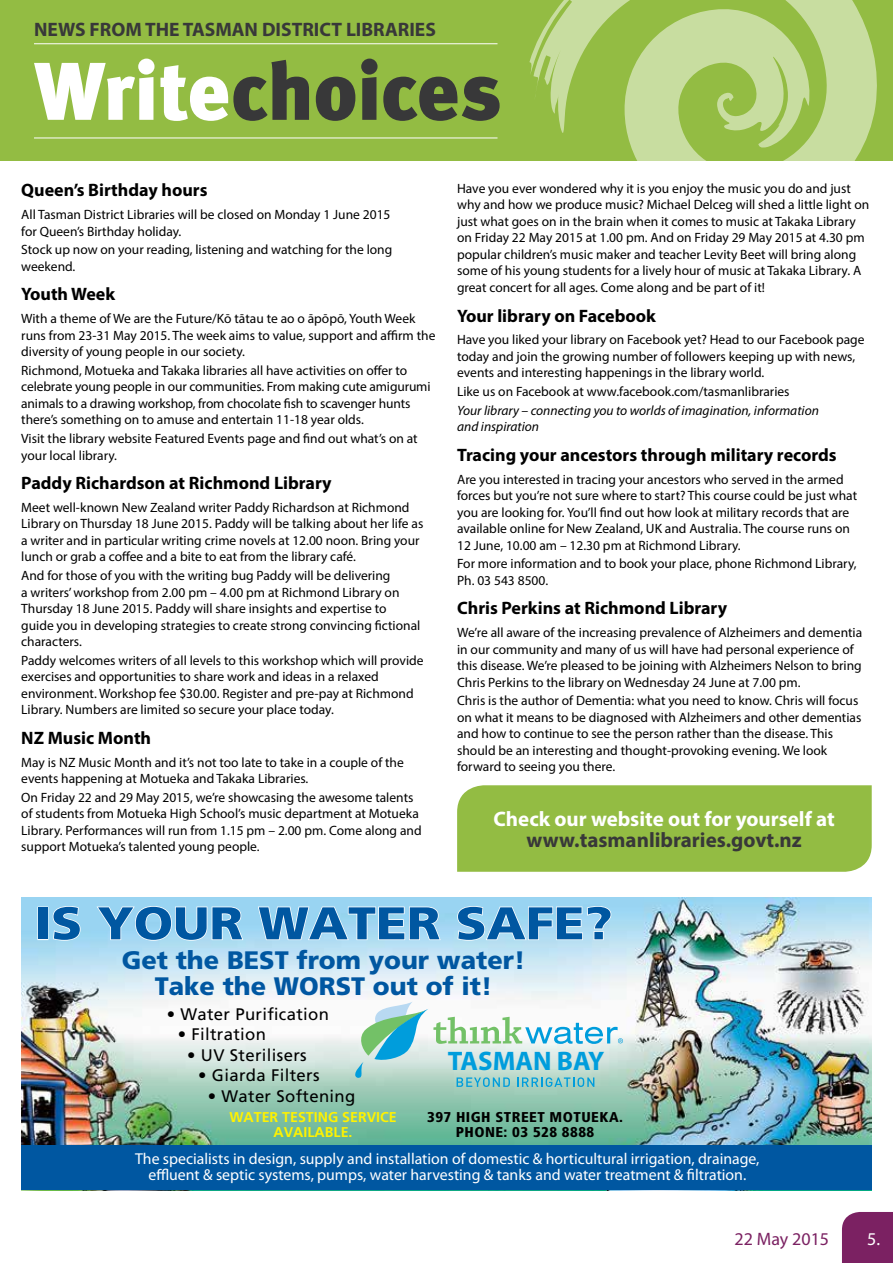
<style>
.page{position:relative;width:893px;height:1263px;background:#fff}
.page>*{position:absolute;margin:0;border:0;box-sizing:border-box;transform-origin:0 0}
.t1{font:900 81.6px "Meta Plus";color:#383839}
.t2{font:900 45.75px "Frutiger";color:#0057a1;scale:1.1 1}
.t3{font:700 26.85px "Myriad";color:#009ddc}
.t4{font:900 25.2px/26.1px "Frutiger";color:#0057a1;text-align:center}
.t5{font:700 21px "Myriad Pro";color:#fff}
.t6{font:700 21px "Myriad Pro";color:#383839}
.t7{font:700 19.5px "Myriad Pro";color:#383839}
.t8{font:700 18px "Myriad Pro";color:#000}
.t9{font:18px "Myriad Pro";color:#7b2162}
.t10{font:18px "Myriad Pro";color:#fff}
.t11{font:16.8px "Frutiger";letter-spacing:.02em;color:#000}
.t12{font:15.75px/15.8px "Myriad Pro";color:#fff;text-align:center}
.t13{font:900 condensed 14.25px/15px "Frutiger";letter-spacing:.03em;color:#000;text-align:center;scale:1.05 1}
.t14{font:700 14.25px/15px "Frutiger";color:#fff200;text-align:center}
.t15{font:13.5px/16.5px "Myriad Pro";color:#000}
.t16{font:italic 13.5px/16.5px "Myriad Pro";color:#000}
.s1{color:#fff}
</style>
<div class="page">
<div style="left:842px;top:1212px;width:51px;height:51px;background:#7b2162"></div>
<img style="left:21px;top:897px;width:850px;height:248px">
<div style="left:21px;top:1145px;width:851px;height:45px;background:#0057a1"></div>
<svg style="left:37px;top:905px;width:575px;height:36px;background:#b1def4"></svg>
<svg style="left:350px;top:1002px;width:273px;height:85px"></svg>
<div style="left:0;top:0;width:893px;height:160px;background:#93bc43"></div>
<hr style="left:34px;top:138px;width:463px;height:1px;background:#fff">
<hr style="left:34px;top:43px;width:463px;height:1px;background:#fff">
<svg style="left:529px;top:0;width:352px;height:161px;fill:#c8dda0"></svg>
<div style="left:457px;top:785px;width:415px;height:87px;background:#93bc43"></div>
<h3 class="t7" style="left:34px;top:17px;width:403px">NEWS FROM THE TASMAN DISTRICT LIBRARIES</h3>
<h1 class="t1" style="left:34px;top:44px;width:468px"><span class="s1">Write</span>choices</h1>
<h3 class="t8" style="left:21px;top:179px;width:188px">Queen’s Birthday hours</h3>
<p class="t15" style="left:21px;top:206px;width:371px">All Tasman District Libraries will be closed on Monday 1 June 2015 for Queen’s Birthday holiday.</p>
<p class="t15" style="left:21px;top:241px;width:373px">Stock up now on your reading, listening and watching for the long weekend.</p>
<h3 class="t8" style="left:21px;top:283px;width:95px">Youth Week</h3>
<p class="t15" style="left:21px;top:310px;width:416px">With a theme of We are the Future/Kō tātau te ao o āpōpō, Youth Week runs from 23-31 May 2015. The week aims to value, support and affirm the diversity of young people in our society.</p>
<p class="t15" style="left:21px;top:362px;width:411px">Richmond, Motueka and Takaka libraries all have activities on offer to celebrate young people in our communities. From making cute amigurumi animals to a drawing workshop, from chocolate fish to scavenger hunts there’s something on to amuse and entertain 11-18 year olds.</p>
<p class="t15" style="left:21px;top:430px;width:398px">Visit the library website Featured Events page and find out what’s on at your local library.</p>
<h3 class="t8" style="left:21px;top:471px;width:312px">Paddy Richardson at Richmond Library</h3>
<p class="t15" style="left:21px;top:499px;width:404px">Meet well-known New Zealand writer Paddy Richardson at Richmond Library on Thursday 18 June 2015. Paddy will be talking about her life as a writer and in particular writing crime novels at 12.00 noon. Bring your lunch or grab a coffee and a bite to eat from the library café.</p>
<p class="t15" style="left:21px;top:567px;width:401px">And for those of you with the writing bug Paddy will be delivering<br>a writers’ workshop from 2.00 pm – 4.00 pm at Richmond Library on Thursday 18 June 2015. Paddy will share insights and expertise to guide you in developing strategies to create strong convincing fictional characters.</p>
<p class="t15" style="left:21px;top:652px;width:404px">Paddy welcomes writers of all levels to this workshop which will provide exercises and opportunities to share work and ideas in a relaxed environment. Workshop fee $30.00. Register and pre-pay at Richmond Library. Numbers are limited so secure your place today.</p>
<h3 class="t8" style="left:21px;top:726px;width:131px">NZ Music Month</h3>
<p class="t15" style="left:21px;top:754px;width:384px">May is NZ Music Month and it’s not too late to take in a couple of the events happening at Motueka and Takaka Libraries.</p>
<p class="t15" style="left:21px;top:789px;width:402px">On Friday 22 and 29 May 2015, we’re showcasing the awesome talents of students from Motueka High School’s music department at Motueka Library. Performances will run from 1.15 pm – 2.00 pm. Come along and support Motueka’s talented young people.</p>
<p class="t15" style="left:457px;top:180px;width:414px">Have you ever wondered why it is you enjoy the music you do and just why and how we produce music? Michael Delceg will shed a little light on just what goes on in the brain when it comes to music at Takaka Library on Friday 22 May 2015 at 1.00 pm. And on Friday 29 May 2015 at 4.30 pm popular children’s music maker and teacher Levity Beet will bring along some of his young students for a lively hour of music at Takaka Library. A great concert for all ages. Come along and be part of it!</p>
<h3 class="t8" style="left:457px;top:304px;width:200px">Your library on Facebook</h3>
<p class="t15" style="left:457px;top:331px;width:409px">Have you liked your library on Facebook yet? Head to our Facebook page today and join the growing number of followers keeping up with news, events and interesting happenings in the library world.</p>
<p class="t15" style="left:457px;top:383px;width:334px">Like us on Facebook at www.facebook.com/tasmanlibraries</p>
<p class="t16" style="left:457px;top:402px;width:363px">Your library – connecting you to worlds of imagination, information and inspiration</p>
<h3 class="t8" style="left:457px;top:443px;width:381px">Tracing your ancestors through military records</h3>
<p class="t15" style="left:457px;top:470px;width:401px">Are you interested in tracing your ancestors who served in the armed forces but you’re not sure where to start? This course could be just what you are looking for. You’ll find out how look at military records that are available online for New Zealand, UK and Australia. The course runs on 12 June, 10.00 am – 12.30 pm at Richmond Library.</p>
<p class="t15" style="left:457px;top:555px;width:401px">For more information and to book your place, phone Richmond Library,<br>Ph. 03 543 8500.</p>
<h3 class="t8" style="left:457px;top:596px;width:272px">Chris Perkins at Richmond Library</h3>
<p class="t15" style="left:457px;top:624px;width:407px">We’re all aware of the increasing prevalence of Alzheimers and dementia in our community and many of us will have had personal experience of this disease. We’re pleased to be joining with Alzheimers Nelson to bring Chris Perkins to the library on Wednesday 24 June at 7.00 pm.</p>
<p class="t15" style="left:457px;top:692px;width:406px">Chris is the author of Dementia: what you need to know. Chris will focus on what it means to be diagnosed with Alzheimers and other dementias and how to continue to see the person rather than the disease. This should be an interesting and thought-provoking evening. We look forward to seeing you there.</p>
<h3 class="t5" style="left:493px;top:805px;width:343px">Check our website out for yourself at</h3>
<h3 class="t6" style="left:527px;top:826px;width:277px">www.tasmanlibraries.govt.nz</h3>
<h2 class="t2" style="left:34px;top:896px;width:527px">IS YOUR WATER SAFE?</h2>
<h3 class="t4" style="left:122px;top:946px;width:405px">Get the BEST from your water!<br>Take the WORST out of it!</h3>
<p class="t11" style="left:167px;top:1004px;width:164px">• Water Purification</p>
<p class="t11" style="left:178px;top:1024px;width:90px">• Filtration</p>
<p class="t11" style="left:187px;top:1045px;width:121px">• UV Sterilisers</p>
<p class="t11" style="left:198px;top:1065px;width:123px">• Giarda Filters</p>
<p class="t11" style="left:208px;top:1086px;width:149px">• Water Softening</p>
<p class="t14" style="left:229px;top:1109px;width:169px">WATER TESTING SERVICE<br>AVAILABLE.</p>
<h3 class="t3" style="left:448px;top:1047px;width:158px">TASMAN BAY</h3>
<p class="t13" style="left:427px;top:1109px;width:188px">397 HIGH STREET MOTUEKA.<br>PHONE: 03 528 8888</p>
<p class="t12" style="left:135px;top:1151px;width:626px">The specialists in design, supply and installation of domestic &amp; horticultural irrigation, drainage, effluent &amp; septic systems, pumps, water harvesting &amp; tanks and water treatment &amp; filtration.</p>
<h3 class="t9" style="left:735px;top:1227px;width:96px">22 May 2015</h3>
<h3 class="t10" style="left:867px;top:1227px;width:14px">5.</h3>
</div>
